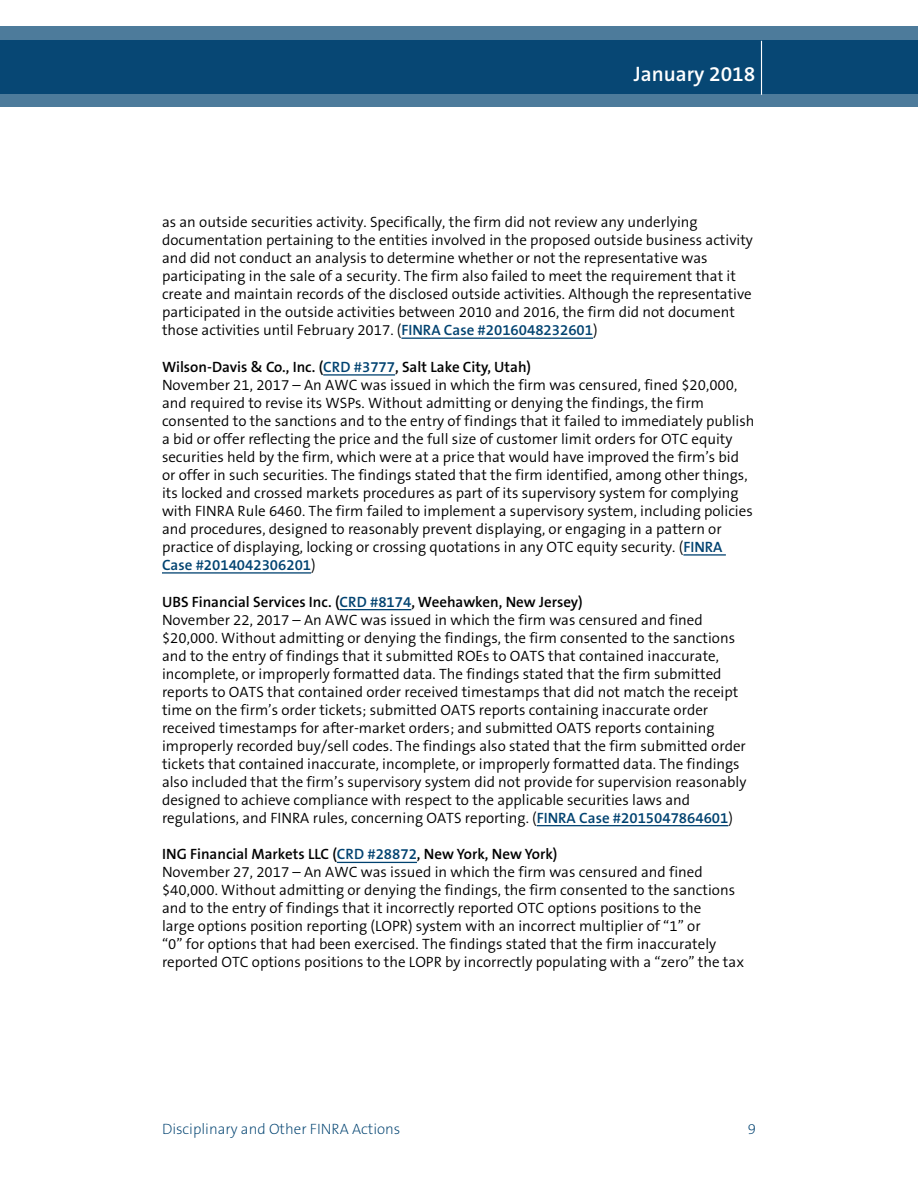
<style>
.page{position:relative;width:918px;height:1188px;background:#fff}
.page>*{position:absolute;margin:0;border:0;box-sizing:border-box;transform-origin:0 0}
.t1{font:600 21px "The Sans B6";color:#fff}
.t2{font:300 15px/18px "The Sans B4";color:#000}
.t3{font:600 15px "The Sans B6";color:#000}
.t4{font:200 15px "The Sans B2";color:#004270}
.t5{font:600 15px "The Sans B6";color:#004270}
.s1{font-family:"The Sans B6";font-weight:600;color:#004270}
.s2{color:#004270}
.s3{font-family:"The Sans B4";font-weight:300;color:#000}
</style>
<div class="page">
<svg style="left:0;top:26px;width:918px;height:81px;background:#1e5881"></svg>
<hr style="left:761px;top:41px;width:1px;height:54px;background:#fff">
<hr style="left:401px;top:338px;width:192px;height:1px;background:#004270">
<hr style="left:323px;top:374px;width:72px;height:2px;background:#004270">
<hr style="left:683px;top:554px;width:43px;height:2px;background:#004270">
<hr style="left:162px;top:572px;width:149px;height:2px;background:#004270">
<hr style="left:339px;top:609px;width:72px;height:1px;background:#004270">
<hr style="left:537px;top:825px;width:191px;height:1px;background:#004270">
<hr style="left:337px;top:862px;width:80px;height:1px;background:#004270">
<h1 class="t1" style="left:634px;top:62px;width:123px">January 2018</h1>
<p class="t2" style="left:162px;top:213px;width:593px">as an outside securities activity. Specifically, the firm did not review any underlying documentation pertaining to the entities involved in the proposed outside business activity and did not conduct an analysis to determine whether or not the representative was participating in the sale of a security. The firm also failed to meet the requirement that it create and maintain records of the disclosed outside activities. Although the representative participated in the outside activities between 2010 and 2016, the firm did not document those activities until February 2017. (<span class="s1">FINRA Case #2016048232601</span>)</p>
<p class="t3" style="left:162px;top:359px;width:371px">Wilson-Davis &amp; Co., Inc. (<span class="s2">CRD #3777</span>, Salt Lake City, Utah)</p>
<p class="t2" style="left:162px;top:376px;width:594px">November 21, 2017 – An AWC was issued in which the firm was censured, fined $20,000, and required to revise its WSPs. Without admitting or denying the findings, the firm consented to the sanctions and to the entry of findings that it failed to immediately publish a bid or offer reflecting the price and the full size of customer limit orders for OTC equity securities held by the firm, which were at a price that would have improved the firm’s bid or offer in such securities. The findings stated that the firm identified, among other things, its locked and crossed markets procedures as part of its supervisory system for complying with FINRA Rule 6460. The firm failed to implement a supervisory system, including policies and procedures, designed to reasonably prevent displaying, or engaging in a pattern or practice of displaying, locking or crossing quotations in any OTC equity security. (<span class="s1">FINRA</span></p>
<p class="t5" style="left:162px;top:557px;width:155px">Case #2014042306201<span class="s3">)</span></p>
<p class="t3" style="left:162px;top:593px;width:422px">UBS Financial Services Inc. (<span class="s2">CRD #8174</span>, Weehawken, New Jersey)</p>
<p class="t2" style="left:162px;top:611px;width:586px">November 22, 2017 – An AWC was issued in which the firm was censured and fined $20,000. Without admitting or denying the findings, the firm consented to the sanctions and to the entry of findings that it submitted ROEs to OATS that contained inaccurate, incomplete, or improperly formatted data. The findings stated that the firm submitted reports to OATS that contained order received timestamps that did not match the receipt time on the firm’s order tickets; submitted OATS reports containing inaccurate order received timestamps for after-market orders; and submitted OATS reports containing improperly recorded buy/sell codes. The findings also stated that the firm submitted order tickets that contained inaccurate, incomplete, or improperly formatted data. The findings also included that the firm’s supervisory system did not provide for supervision reasonably designed to achieve compliance with respect to the applicable securities laws and regulations, and FINRA rules, concerning OATS reporting. (<span class="s1">FINRA Case #2015047864601</span>)</p>
<p class="t3" style="left:162px;top:846px;width:397px">ING Financial Markets LLC (<span class="s2">CRD #28872</span>, New York, New York)</p>
<p class="t2" style="left:162px;top:864px;width:584px">November 27, 2017 – An AWC was issued in which the firm was censured and fined $40,000. Without admitting or denying the findings, the firm consented to the sanctions and to the entry of findings that it incorrectly reported OTC options positions to the<br>large options position reporting (LOPR) system with an incorrect multiplier of “1” or<br>“0” for options that had been exercised. The findings stated that the firm inaccurately reported OTC options positions to the LOPR by incorrectly populating with a “zero” the tax</p>
<p class="t4" style="left:162px;top:1121px;width:240px">Disciplinary and Other FINRA Actions</p>
<p class="t4" style="left:748px;top:1121px;width:10px">9</p>
</div>
